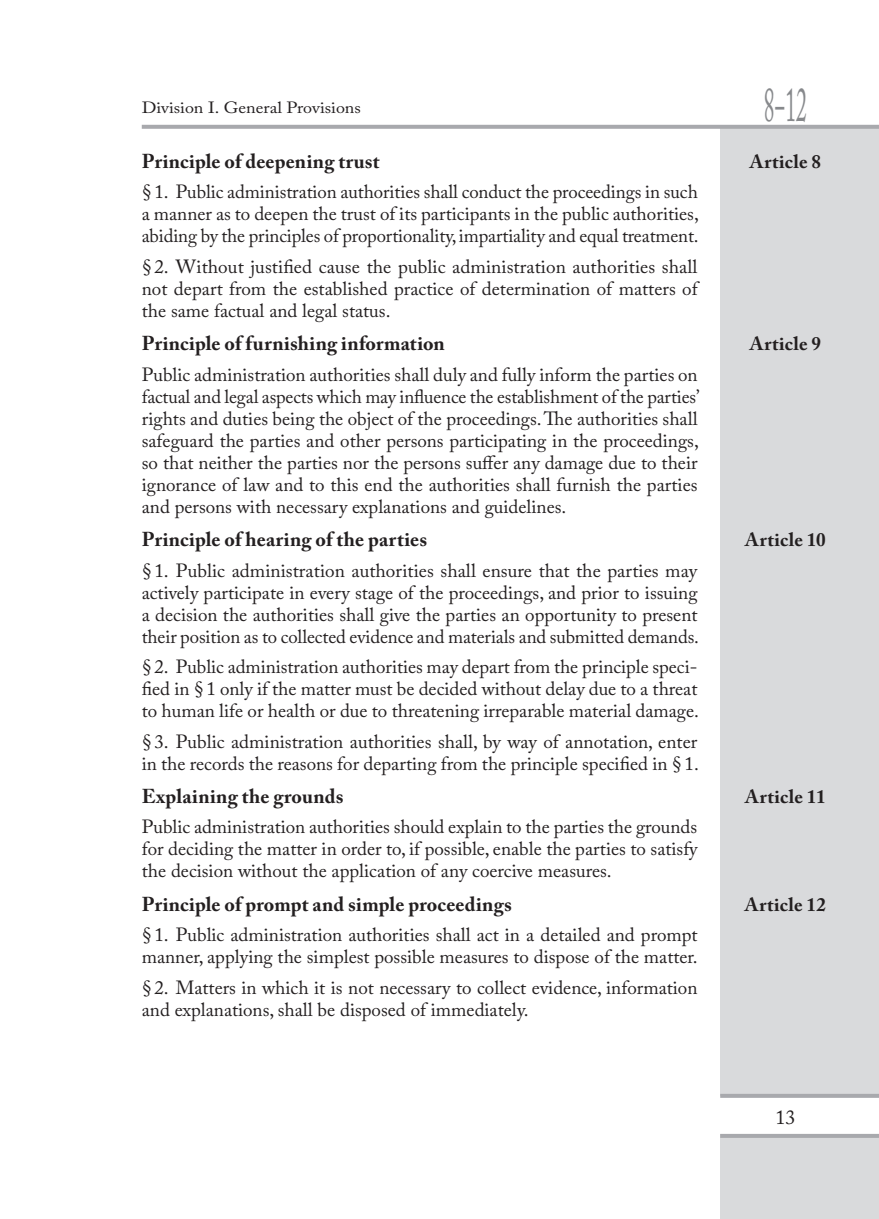
<style>
.page{position:relative;width:879px;height:1219px;background:#fff}
.page>*{position:absolute;margin:0;border:0;box-sizing:border-box;transform-origin:0 0}
.t1{font:48px "Adobe Caslon Pro";color:#87898c;scale:.45 1}
.aaa_tytul_art_ANG{font:700 20px "Adobe Caslon Pro";letter-spacing:.01em;color:#231f20}
.t2{font:20px "Adobe Caslon Pro";color:#231f20}
.Body_text{font:19px/22px "Adobe Caslon Pro";color:#231f20;text-align:justify}
.aaa_tytul_art_ANG-2{font:700 19px "Adobe Caslon Pro";letter-spacing:.025em;color:#231f20}
.t3{font:16.2px "Adobe Caslon Pro";color:#231f20;scale:1.11 1}
</style>
<div class="page">
<div style="left:720px;top:127px;width:159px;height:969px;background:#d9dadc"></div>
<hr style="left:720px;top:1094px;width:159px;height:4px;background:#a8a9ad">
<div style="left:720px;top:1134px;width:159px;height:85px;background:#d9dadc"></div>
<hr style="left:720px;top:1134px;width:159px;height:4px;background:#a8a9ad">
<svg style="left:142px;top:125px;width:737px;height:4px;background:#acacb0"></svg>
<p class="t3" style="left:142px;top:98px;width:199px">Division I. General Provisions</p>
<h1 class="t1" style="left:764px;top:76px;width:98px">8‒12</h1>
<p class="aaa_tytul_art_ANG" style="left:142px;top:149px;width:239px">Principle of deepening trust</p>
<p class="aaa_tytul_art_ANG-2" style="left:750px;top:150px;width:73px">Article 8</p>
<p class="Body_text" style="left:142px;top:181px;width:558px">§1. Public administration authorities shall conduct the proceedings in such a manner as to deepen the trust of its participants in the public authorities, abiding by the principles of proportionality, impartiality and equal treatment.</p>
<p class="Body_text" style="left:142px;top:255px;width:557px">§2. Without justified cause the public administration authorities shall not depart from the established practice of determination of matters of the same factual and legal status.</p>
<p class="aaa_tytul_art_ANG" style="left:142px;top:332px;width:305px">Principle of furnishing information</p>
<p class="aaa_tytul_art_ANG-2" style="left:750px;top:332px;width:73px">Article 9</p>
<p class="Body_text" style="left:142px;top:363px;width:559px">Public administration authorities shall duly and fully inform the parties on factual and legal aspects which may influence the establishment of the parties’ rights and duties being the object of the proceedings. The authorities shall safeguard the parties and other persons participating in the proceedings, so that neither the parties nor the persons suffer any damage due to their ignorance of law and to this end the authorities shall furnish the parties and persons with necessary explanations and guidelines.</p>
<p class="aaa_tytul_art_ANG" style="left:142px;top:527px;width:287px">Principle of hearing of the parties</p>
<p class="aaa_tytul_art_ANG-2" style="left:745px;top:528px;width:82px">Article 10</p>
<p class="Body_text" style="left:142px;top:559px;width:559px">§1. Public administration authorities shall ensure that the parties may actively participate in every stage of the proceedings, and prior to issuing a decision the authorities shall give the parties an opportunity to present their position as to collected evidence and materials and submitted demands.</p>
<p class="Body_text" style="left:142px;top:655px;width:558px">§2. Public administration authorities may depart from the principle speci&shy;fied in §1 only if the matter must be decided without delay due to a threat to human life or health or due to threatening irreparable material damage.</p>
<p class="Body_text" style="left:142px;top:730px;width:558px">§3. Public administration authorities shall, by way of annotation, enter in the records the reasons for departing from the principle specified in §1.</p>
<p class="aaa_tytul_art_ANG" style="left:142px;top:784px;width:203px">Explaining the grounds</p>
<p class="aaa_tytul_art_ANG-2" style="left:745px;top:785px;width:82px">Article 11</p>
<p class="Body_text" style="left:142px;top:816px;width:557px">Public administration authorities should explain to the parties the grounds for deciding the matter in order to, if possible, enable the parties to satisfy the decision without the application of any coercive measures.</p>
<p class="aaa_tytul_art_ANG" style="left:142px;top:892px;width:372px">Principle of prompt and simple proceedings</p>
<p class="aaa_tytul_art_ANG-2" style="left:745px;top:893px;width:83px">Article 12</p>
<p class="Body_text" style="left:142px;top:924px;width:557px">§1. Public administration authorities shall act in a detailed and prompt manner, applying the simplest possible measures to dispose of the matter.</p>
<p class="Body_text" style="left:142px;top:976px;width:557px">§2. Matters in which it is not necessary to collect evidence, information and explanations, shall be disposed of immediately.</p>
<p class="t2" style="left:775px;top:1105px;width:21px">13</p>
</div>
